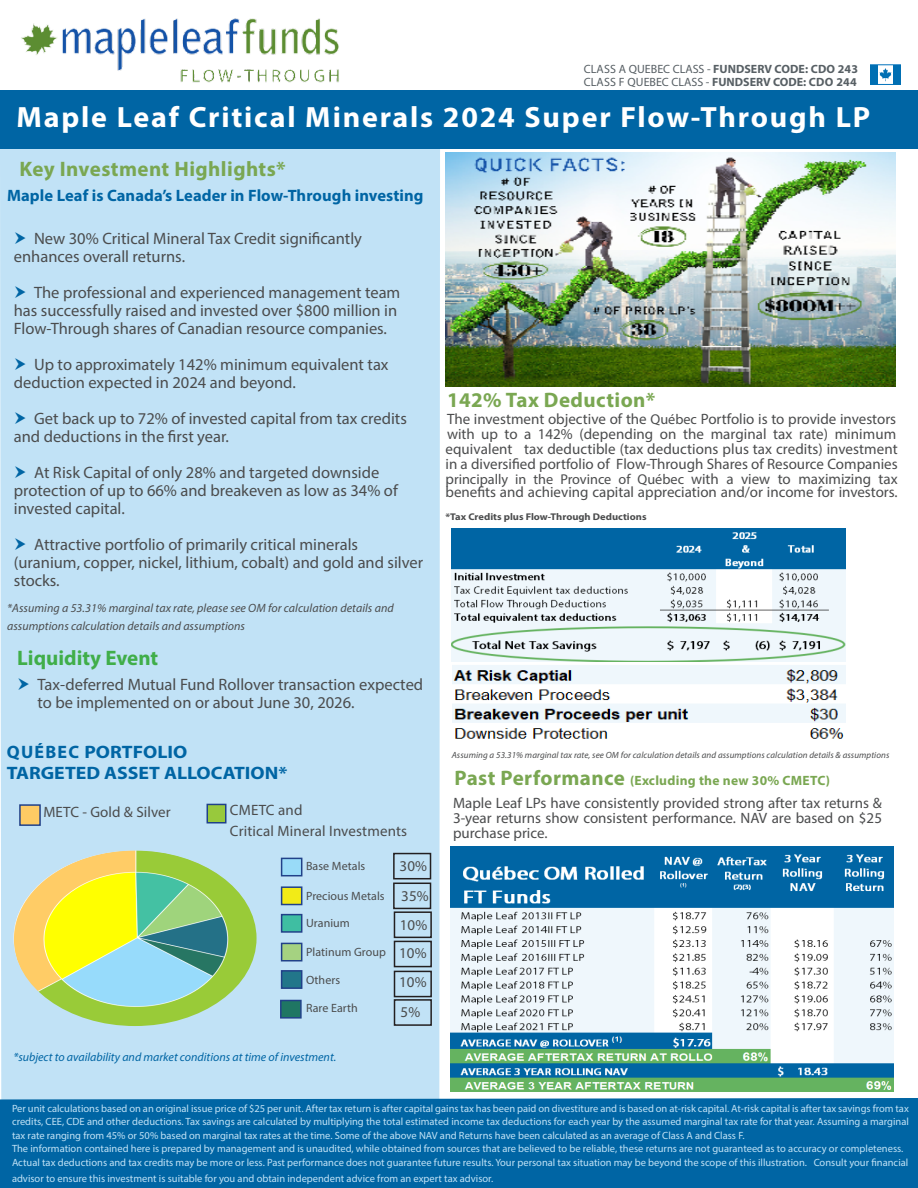
<style>
.page{position:relative;width:918px;height:1188px;background:#fff}
.page>*{position:absolute;margin:0;border:0;box-sizing:border-box;transform-origin:0 0}
.Bio-headline{font:700 29.4px "Myriad Pro";letter-spacing:.06em;color:#fff}
.Paragraph{font:700 21px "Myriad Pro";letter-spacing:.02em;color:#7aa752}
.Bullet{font:700 21px "Myriad Pro";color:#40ae49}
.t1{font:700 18px/21.6px "Myriad Pro";color:#0065a4}
.t2{font:16.5px/18px "Myriad Pro";color:#4b4c4d}
.Bullet-2{font:700 16.5px "Myriad Pro";letter-spacing:.005em;color:#0065a4}
.Paragraph-2{font:15px/15px "Myriad Pro";color:#4b4c4d;text-align:justify}
.Bullet-3{font:15px "Myriad Pro";letter-spacing:.01em;color:#4b4c4d}
.Paragraph-3{font:14.25px "Myriad Pro";color:#4b4c4d}
.Paragraph-4{font:700 13.5px "Myriad Pro";letter-spacing:.02em;color:#7aa752}
.Bullet-4{font:italic 12px/18px "Myriad Pro";letter-spacing:.005em;color:#4b4c4d}
.Bio-headline-2{font:700 12px "Myriad Pro";color:#575f64}
.Bio-headline-3{font:italic 12px "Myriad Pro";color:#0065a4}
.Bullet-5{font:12px "Myriad Pro";letter-spacing:.005em;color:#4b4c4d}
.Paragraph-5{font:10.5px/13.5px "Myriad Pro";color:#c1e2f6;text-align:justify}
.Paragraph-6{font:700 9.75px "Myriad Pro";color:#4b4c4d;scale:1.08 1}
.Bullet-6{font:italic 9px "Myriad Pro";letter-spacing:.01em;color:#4b4c4d}
.s1{font-weight:400}
.s2{font-size:14.25px}
.s3{font-size:15px}
.s4{font-size:21px}
</style>
<div class="page">
<div style="left:0;top:148px;width:440px;height:950px;background:#c1e2f6"></div>
<div style="left:0;top:90px;width:918px;height:58px;background:#0065a4"></div>
<div style="left:870px;top:65px;width:30px;height:19px;border:1px solid #0072bc"></div>
<svg style="left:880px;top:68px;width:11px;height:13px"></svg>
<div style="left:871px;top:65px;width:7px;height:19px;background:#006fb3"></div>
<div style="left:893px;top:65px;width:7px;height:19px;background:#006fb3"></div>
<div style="left:0;top:1098px;width:918px;height:90px;background:#0065a4"></div>
<div style="left:19px;top:804px;width:22px;height:22px;background:#fecb64;border:2px solid #214189"></div>
<div style="left:207px;top:804px;width:19px;height:20px;background:#98c93c;border:2px solid #214189"></div>
<div style="left:281px;top:858px;width:21px;height:18px;background:#99dbf8;border:2px solid #214189"></div>
<div style="left:281px;top:886px;width:21px;height:19px;background:#f2eb17;border:2px solid #214189"></div>
<div style="left:281px;top:914px;width:21px;height:19px;background:#3fbea2;border:2px solid #214189"></div>
<div style="left:281px;top:943px;width:21px;height:19px;background:#a5d281;border:2px solid #214189"></div>
<div style="left:281px;top:970px;width:21px;height:19px;background:#22768a;border:2px solid #214189"></div>
<div style="left:280px;top:1000px;width:22px;height:19px;background:#1f7663;border:2px solid #214189"></div>
<div style="left:393px;top:853px;width:38px;height:26px;border:2px solid #231f20"></div>
<div style="left:393px;top:883px;width:38px;height:26px;border:2px solid #231f20"></div>
<div style="left:394px;top:911px;width:38px;height:27px;border:2px solid #231f20"></div>
<div style="left:394px;top:941px;width:38px;height:26px;border:2px solid #231f20"></div>
<div style="left:394px;top:971px;width:38px;height:26px;border:2px solid #231f20"></div>
<div style="left:394px;top:999px;width:38px;height:27px;border:2px solid #231f20"></div>
<img style="left:21px;top:18px;width:318px;height:65px">
<img style="left:446px;top:152px;width:449px;height:235px">
<img style="left:14px;top:851px;width:243px;height:175px">
<img style="left:450px;top:846px;width:443px;height:245px">
<img style="left:451px;top:528px;width:395px;height:134px">
<img style="left:453px;top:665px;width:393px;height:74px">
<svg style="left:19px;top:678px;width:10px;height:12px"></svg>
<svg style="left:15px;top:231px;width:11px;height:13px"></svg>
<svg style="left:15px;top:285px;width:11px;height:13px"></svg>
<svg style="left:15px;top:357px;width:11px;height:13px"></svg>
<svg style="left:15px;top:411px;width:11px;height:13px"></svg>
<svg style="left:15px;top:465px;width:11px;height:13px"></svg>
<svg style="left:15px;top:537px;width:11px;height:13px"></svg>
<p class="Bio-headline-2" style="left:584px;top:61px;width:276px"><span class="s1">CLASS A QUEBEC CLASS -</span> FUNDSERV CODE: CDO 243</p>
<p class="Bio-headline-2" style="left:584px;top:74px;width:275px"><span class="s1">CLASS F QUEBEC CLASS -</span> FUNDSERV CODE: CDO 244</p>
<p class="Bio-headline" style="left:16px;top:98px;width:855px">Maple Leaf Critical Minerals 2024 Super Flow-Through LP</p>
<p class="Paragraph" style="left:19px;top:155px;width:268px">Key Investment Highlights*</p>
<p class="Bullet-2" style="left:7px;top:184px;width:418px">Maple Leaf is Canada’s Leader in Flow-Through investing</p>
<p class="t2" style="left:14px;top:229px;width:350px;text-indent:20px">New 30% Critical Mineral Tax Credit significantly enhances overall returns.</p>
<p class="t2" style="left:14px;top:283px;width:388px;text-indent:20px">The professional and experienced management team has successfully raised and invested over $800 million in<br>Flow-Through shares of Canadian resource companies.</p>
<p class="t2" style="left:14px;top:355px;width:376px;text-indent:20px">Up to approximately 142% minimum equivalent tax deduction expected in 2024 and beyond.</p>
<p class="t2" style="left:14px;top:409px;width:395px;text-indent:20px">Get back up to 72% of invested capital from tax credits and deductions in the first year.</p>
<p class="t2" style="left:14px;top:463px;width:385px;text-indent:20px">At Risk Capital of only 28% and targeted downside protection of up to 66% and breakeven as low as 34% of invested capital.</p>
<p class="t2" style="left:14px;top:535px;width:411px;text-indent:20px">Attractive portfolio of primarily critical minerals (uranium, copper, nickel, lithium, cobalt) and gold and silver stocks.</p>
<p class="Bullet-4" style="left:7px;top:599px;width:388px">*Assuming a 53.31% marginal tax rate, please see OM for calculation details and assumptions calculation details and assumptions</p>
<p class="Bullet" style="left:17px;top:645px;width:143px">Liquidity Event</p>
<p class="t2" style="left:38px;top:675px;width:387px">Tax-deferred Mutual Fund Rollover transaction expected to be implemented on or about June 30, 2026.</p>
<p class="t1" style="left:7px;top:740px;width:282px">QUÉBEC PORTFOLIO<br>TARGETED ASSET ALLOCATION*</p>
<p class="Bullet-3" style="left:44px;top:803px;width:129px">METC - Gold &amp; Silver</p>
<p class="Bullet-3" style="left:230px;top:801px;width:74px">CMETC and</p>
<p class="Bullet-3" style="left:230px;top:821px;width:179px">Critical Mineral Investments</p>
<p class="Bullet-5" style="left:306px;top:858px;width:61px">Base Metals</p>
<p class="Bullet-5" style="left:306px;top:889px;width:80px">Precious Metals</p>
<p class="Bullet-5" style="left:306px;top:916px;width:45px">Uranium</p>
<p class="Bullet-5" style="left:306px;top:945px;width:81px">Platinum Group</p>
<p class="Bullet-5" style="left:306px;top:972px;width:36px">Others</p>
<p class="Bullet-5" style="left:306px;top:1001px;width:53px">Rare Earth</p>
<p class="Bullet-3" style="left:400px;top:856px;width:29px">30%</p>
<p class="Bullet-3" style="left:401px;top:886px;width:29px">35%</p>
<p class="Bullet-3" style="left:400px;top:915px;width:29px">10%</p>
<p class="Bullet-3" style="left:399px;top:944px;width:29px">10%</p>
<p class="Bullet-3" style="left:399px;top:973px;width:29px">10%</p>
<p class="Bullet-3" style="left:401px;top:1003px;width:21px">5%</p>
<p class="Bio-headline-3" style="left:14px;top:1049px;width:324px">*subject to availability and market conditions at time of investment.</p>
<p class="Paragraph" style="left:447px;top:386px;width:210px">142% Tax Deduction*</p>
<p class="Paragraph-2" style="left:446px;top:411px;width:454px">The investment objective of the <span class="s2">Québec</span> Portfolio is to provide investors with up to a 142% (depending on the marginal tax rate) minimum equivalent tax deductible (tax deductions plus tax credits) investment in a diversified portfolio of Flow-Through Shares of Resource Companies</p>
<p class="Paragraph-3" style="left:446px;top:470px;width:454px"><span class="s3">p</span>rincipally in the Province of Québec <span class="s3">with a view to maximizing tax</span></p>
<p class="Paragraph-2" style="left:446px;top:484px;width:454px">benefits and achieving capital appreciation and/or income for investors.</p>
<p class="Paragraph-6" style="left:445px;top:510px;width:188px">*Tax Credits plus Flow-Through Deductions</p>
<p class="Bullet-6" style="left:452px;top:750px;width:439px">Assuming a 53.31% marginal tax rate, see OM for calculation details and assumptions calculation details &amp; assumptions</p>
<p class="Paragraph-4" style="left:454px;top:772px;width:377px"><span class="s4">Past Performance</span> (Excluding the new 30% CMETC)</p>
<p class="Paragraph-2" style="left:453px;top:795px;width:431px">Maple Leaf LPs have consistently provided strong after tax returns &amp; 3-year returns show consistent performance. NAV are based on $25 purchase price.</p>
<p class="Paragraph-5" style="left:12px;top:1101px;width:898px">Per unit calculations based on an original issue price of $25 per unit. After tax return is after capital gains tax has been paid on divestiture and is based on at-risk capital. At-risk capital is after tax savings from tax credits, CEE, CDE and other deductions. Tax savings are calculated by multiplying the total estimated income tax deductions for each year by the assumed marginal tax rate for that year. Assuming a marginal tax rate ranging from 45% or 50% based on marginal tax rates at the time. Some of the above NAV and Returns have been calculated as an average of Class A and Class F.</p>
<p class="Paragraph-5" style="left:12px;top:1142px;width:898px">The information contained here is prepared by management and is unaudited, while obtained from sources that are believed to be reliable, these returns are not guaranteed as to accuracy or completeness.<br>Actual tax deductions and tax credits may be more or less. Past performance does not guarantee future results. Your personal tax situation may be beyond the scope of this illustration. Consult your financial</p>
<p class="Paragraph-5" style="left:12px;top:1172px;width:483px">advisor to ensure this investment is suitable for you and obtain independent advice from an expert tax advisor.</p>
</div>
